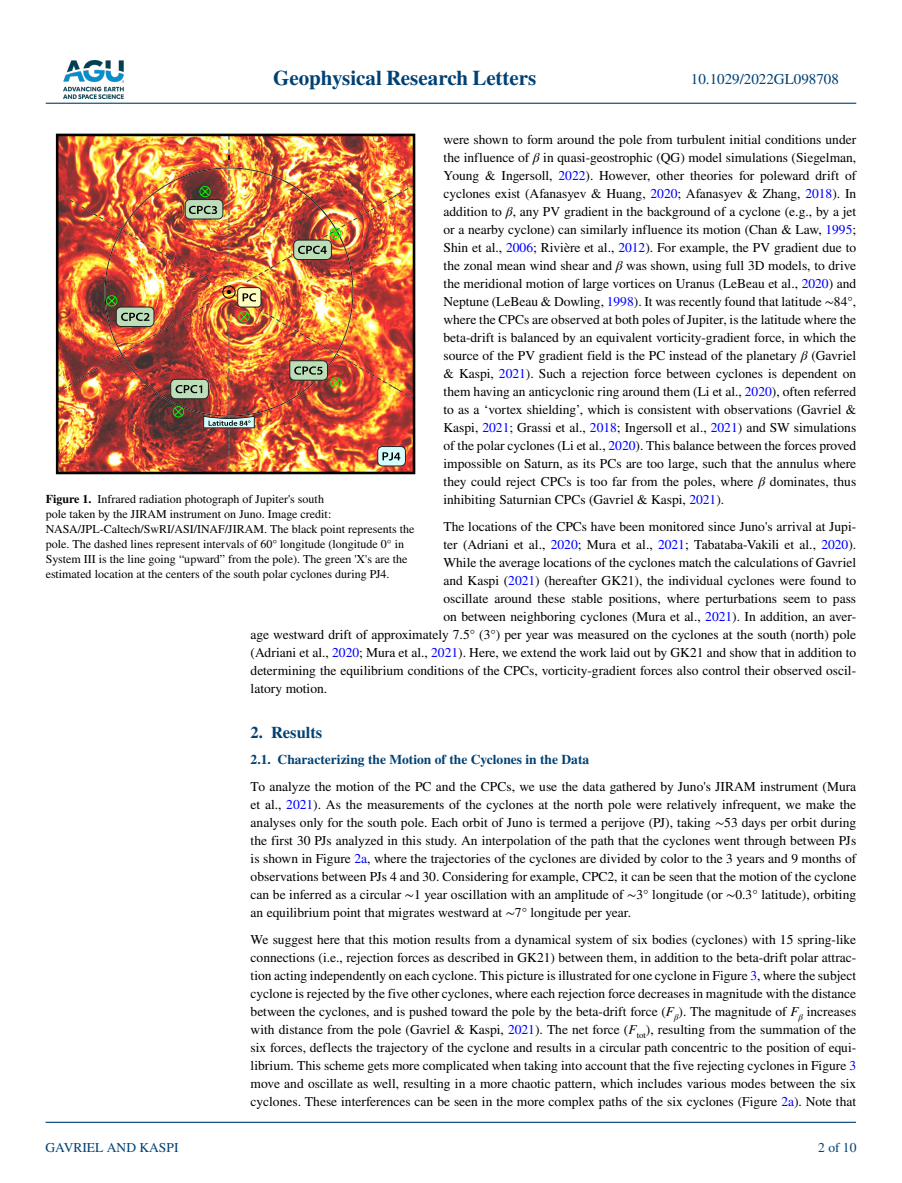
<style>
.page{position:relative;width:902px;height:1183px;background:#fff}
.page>*{position:absolute;margin:0;border:0;box-sizing:border-box;transform-origin:0 0}
.t1{font:700 21px "STIX";color:#004174}
.t2{font:700 16.5px "STIX";color:#004174}
.t3{font:15px "STIX";color:#004174}
.t4{font:13.5px/18px "STIX";color:#000;text-align:justify}
.t5{font:700 13.5px "STIX";color:#004174}
.t6{font:13.5px "STIX";color:#004174}
.t7{font:12px/15px "STIX";color:#000}
.s1{font-style:italic}
.s2{color:#00f}
.s3{font-weight:700}
</style>
<div class="page">
<img style="left:63px;top:60px;width:60px;height:39px">
<hr style="left:46px;top:103px;width:810px;height:1px;background:#004174">
<hr style="left:45px;top:1121px;width:810px;height:1px;background:#004174">
<img style="left:60px;top:138px;width:351px;height:332px">
<img style="left:129px;top:167px;width:199px;height:50px">
<img style="left:104px;top:281px;width:50px;height:110px">
<img style="left:303px;top:217px;width:50px;height:174px">
<img style="left:154px;top:390px;width:150px;height:26px">
<img style="left:93px;top:213px;width:117px;height:68px">
<img style="left:93px;top:303px;width:117px;height:67px">
<img style="left:228px;top:428px;width:1px;height:33px">
<img style="left:228px;top:314px;width:1px;height:100px">
<img style="left:335px;top:353px;width:64px;height:37px">
<img style="left:246px;top:302px;width:87px;height:51px">
<img style="left:246px;top:228px;width:93px;height:54px">
<img style="left:341px;top:193px;width:57px;height:34px">
<img style="left:228px;top:160px;width:1px;height:110px">
<img style="left:336px;top:230px;width:9px;height:18px">
<img style="left:284px;top:180px;width:52px;height:50px">
<svg style="left:392px;top:184px;width:19px;height:14px"></svg>
<svg style="left:228px;top:138px;width:1px;height:22px"></svg>
<svg style="left:93px;top:213px;width:4px;height:3px"></svg>
<img style="left:60px;top:192px;width:31px;height:21px">
<img style="left:60px;top:369px;width:36px;height:24px">
<svg style="left:93px;top:367px;width:6px;height:4px"></svg>
<img style="left:398px;top:389px;width:13px;height:10px">
<svg style="left:392px;top:386px;width:7px;height:4px"></svg>
<svg style="left:222px;top:285px;width:13px;height:13px"></svg>
<div style="left:56px;top:134px;width:359px;height:340px;border:3px solid #000"></div>
<svg style="left:173px;top:406px;width:11px;height:11px"></svg>
<svg style="left:106px;top:295px;width:11px;height:11px"></svg>
<svg style="left:199px;top:186px;width:12px;height:11px"></svg>
<svg style="left:330px;top:228px;width:11px;height:11px"></svg>
<svg style="left:238px;top:311px;width:11px;height:11px"></svg>
<div style="left:171px;top:379px;width:37px;height:19px;background:#bcdfba;border-radius:5px"></div>
<div style="left:170px;top:379px;width:39px;height:20px;border:1px solid #262626;border-radius:5px"></div>
<svg style="left:175px;top:385px;width:27px;height:8px"></svg>
<div style="left:116px;top:307px;width:38px;height:19px;background:#bcdfba;border-radius:5px"></div>
<div style="left:116px;top:306px;width:38px;height:21px;border:1px solid #262626;border-radius:5px"></div>
<svg style="left:121px;top:312px;width:28px;height:9px"></svg>
<div style="left:185px;top:199px;width:38px;height:20px;background:#bcdfba;border-radius:5px"></div>
<div style="left:185px;top:199px;width:38px;height:20px;border:1px solid #262626;border-radius:5px"></div>
<svg style="left:189px;top:206px;width:28px;height:8px"></svg>
<div style="left:294px;top:240px;width:37px;height:19px;background:#bcdfba;border-radius:5px"></div>
<div style="left:293px;top:239px;width:39px;height:21px;border:1px solid #262626;border-radius:5px"></div>
<svg style="left:298px;top:246px;width:29px;height:8px"></svg>
<svg style="left:289px;top:353px;width:52px;height:35px;background:#aa755a"></svg>
<div style="left:238px;top:287px;width:23px;height:20px;background:#fffcbf;border-radius:4px"></div>
<div style="left:237px;top:287px;width:24px;height:20px;border:1px solid #262626;border-radius:4px"></div>
<svg style="left:242px;top:293px;width:14px;height:8px"></svg>
<svg style="left:203px;top:415px;width:52px;height:13px"></svg>
<div style="left:377px;top:446px;width:28px;height:20px;background:#d4fffe;border-radius:5px"></div>
<div style="left:377px;top:446px;width:29px;height:20px;border:1px solid #262626;border-radius:5px"></div>
<svg style="left:382px;top:452px;width:18px;height:8px"></svg>
<h1 class="t1" style="left:273px;top:66px;width:265px">Geophysical Research Letters</h1>
<p class="t3" style="left:691px;top:69px;width:149px">10.1029/2022GL098708</p>
<p class="t4" style="left:443px;top:131px;width:414px">were shown to form around the pole from turbulent initial conditions under the influence of <span class="s1">β</span> in quasi-geostrophic (QG) model simulations (Siegelman, Young &amp; Ingersoll, <span class="s2">2022</span>). However, other theories for poleward drift of cyclones exist (Afanasyev &amp; Huang, <span class="s2">2020</span>; Afanasyev &amp; Zhang, <span class="s2">2018</span>). In addition to <span class="s1">β</span>, any PV gradient in the background of a cyclone (e.g., by a jet or a nearby cyclone) can similarly influence its motion (Chan &amp; Law, <span class="s2">1995</span>; Shin et al., <span class="s2">2006</span>; Rivière et al., <span class="s2">2012</span>). For example, the PV gradient due to the zonal mean wind shear and <span class="s1">β</span> was shown, using full 3D models, to drive the meridional motion of large vortices on Uranus (LeBeau et al., <span class="s2">2020</span>) and Neptune (LeBeau &amp; Dowling, <span class="s2">1998</span>). It was recently found that latitude ∼84°, where the CPCs are observed at both poles of Jupiter, is the latitude where the beta-drift is balanced by an equivalent vorticity-gradient force, in which the source of the PV gradient field is the PC instead of the planetary <span class="s1">β</span> (Gavriel &amp; Kaspi, <span class="s2">2021</span>). Such a rejection force between cyclones is dependent on them having an anticyclonic ring around them (Li et al., <span class="s2">2020</span>), often referred to as a ‘vortex shielding’, which is consistent with observations (Gavriel &amp; Kaspi, <span class="s2">2021</span>; Grassi et al., <span class="s2">2018</span>; Ingersoll et al., <span class="s2">2021</span>) and SW simulations of the polar cyclones (Li et al., <span class="s2">2020</span>). This balance between the forces proved impossible on Saturn, as its PCs are too large, such that the annulus where they could reject CPCs is too far from the poles, where <span class="s1">β</span> dominates, thus inhibiting Saturnian CPCs (Gavriel &amp; Kaspi, <span class="s2">2021</span>).</p>
<p class="t4" style="left:443px;top:518px;width:414px">The locations of the CPCs have been monitored since Juno's arrival at Jupi-</p>
<p class="t4" style="left:443px;top:536px;width:414px">ter (Adriani et al., <span class="s2">2020</span>; Mura et al., <span class="s2">2021</span>; Tabataba-Vakili et al., <span class="s2">2020</span>).</p>
<p class="t4" style="left:443px;top:554px;width:414px">While the average locations of the cyclones match the calculations of Gavriel</p>
<p class="t4" style="left:443px;top:572px;width:414px">and Kaspi (<span class="s2">2021</span>) (hereafter GK21), the individual cyclones were found to</p>
<p class="t4" style="left:443px;top:590px;width:414px">oscillate around these stable positions, where perturbations seem to pass</p>
<p class="t4" style="left:443px;top:608px;width:414px">on between neighboring cyclones (Mura et al., <span class="s2">2021</span>). In addition, an aver-</p>
<p class="t4" style="left:250px;top:626px;width:607px">age westward drift of approximately 7.5° (3°) per year was measured on the cyclones at the south (north) pole</p>
<p class="t4" style="left:250px;top:644px;width:607px">(Adriani et al., <span class="s2">2020</span>; Mura et al., <span class="s2">2021</span>). Here, we extend the work laid out by GK21 and show that in addition to</p>
<p class="t4" style="left:250px;top:662px;width:607px">determining the equilibrium conditions of the CPCs, vorticity-gradient forces also control their observed oscil-</p>
<p class="t4" style="left:250px;top:680px;width:78px">latory motion.</p>
<p class="t2" style="left:250px;top:722px;width:73px">2. Results</p>
<p class="t5" style="left:250px;top:751px;width:340px">2.1. Characterizing the Motion of the Cyclones in the Data</p>
<p class="t4" style="left:250px;top:778px;width:607px">To analyze the motion of the PC and the CPCs, we use the data gathered by Juno's JIRAM instrument (Mura et al., <span class="s2">2021</span>). As the measurements of the cyclones at the north pole were relatively infrequent, we make the analyses only for the south pole. Each orbit of Juno is termed a perijove (PJ), taking ∼53 days per orbit during the first 30 PJs analyzed in this study. An interpolation of the path that the cyclones went through between PJs is shown in Figure <span class="s2">2a</span>, where the trajectories of the cyclones are divided by color to the 3 years and 9 months of observations between PJs 4 and 30. Considering for example, CPC2, it can be seen that the motion of the cyclone can be inferred as a circular ∼1 year oscillation with an amplitude of ∼3° longitude (or ∼0.3° latitude), orbiting an equilibrium point that migrates westward at ∼7° longitude per year.</p>
<p class="t4" style="left:250px;top:930px;width:607px">We suggest here that this motion results from a dynamical system of six bodies (cyclones) with 15 spring-like connections (i.e., rejection forces as described in GK21) between them, in addition to the beta-drift polar attrac&shy;tion acting independently on each cyclone. This picture is illustrated for one cyclone in Figure <span class="s2">3</span>, where the subject cyclone is rejected by the five other cyclones, where each rejection force decreases in magnitude with the distance between the cyclones, and is pushed toward the pole by the beta-drift force (<span class="s1">F</span><sub>β</sub>). The magnitude of <span class="s1">F</span><sub>β</sub> increases with distance from the pole (Gavriel &amp; Kaspi, <span class="s2">2021</span>). The net force (<span class="s1">F</span><sub>tot</sub>), resulting from the summation of the six forces, deflects the trajectory of the cyclone and results in a circular path concentric to the position of equi&shy;librium. This scheme gets more complicated when taking into account that the five rejecting cyclones in Figure <span class="s2">3 </span>move and oscillate as well, resulting in a more chaotic pattern, which includes various modes between the six cyclones. These interferences can be seen in the more complex paths of the six cyclones (Figure <span class="s2">2a</span>). Note that</p>
<p class="t7" style="left:46px;top:492px;width:370px"><span class="s3">Figure 1.</span> Infrared radiation photograph of Jupiter's south<br>pole taken by the JIRAM instrument on Juno. Image credit:<br>NASA/JPL-Caltech/SwRI/ASI/INAF/JIRAM. The black point represents the pole. The dashed lines represent intervals of 60° longitude (longitude 0° in System III is the line going “upward” from the pole). The green 'X's are the estimated location at the centers of the south polar cyclones during PJ4.</p>
<p class="t6" style="left:45px;top:1138px;width:134px">GAVRIEL AND KASPI</p>
<p class="t6" style="left:818px;top:1138px;width:40px">2 of 10</p>
</div>
